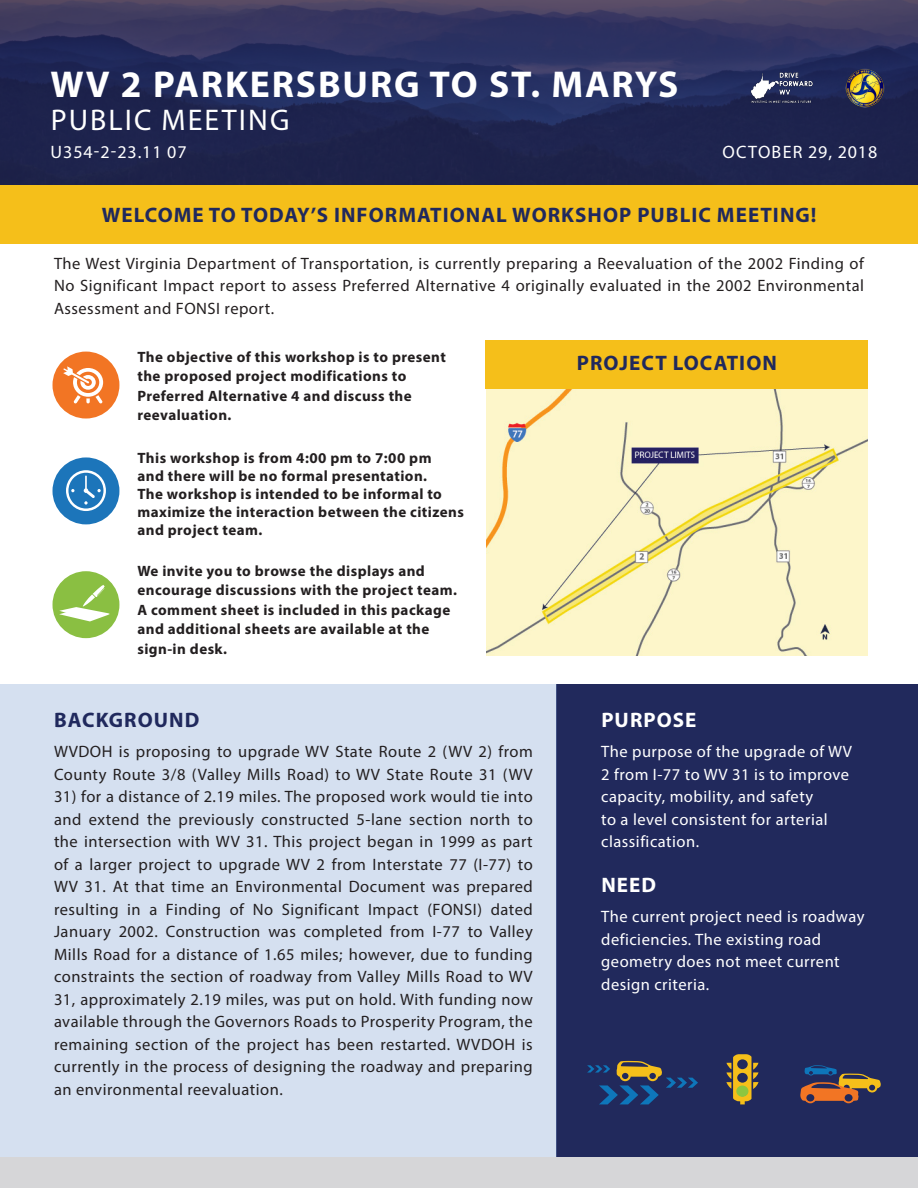
<style>
.page{position:relative;width:918px;height:1188px;background:#fff}
.page>*{position:absolute;margin:0;border:0;box-sizing:border-box;transform-origin:0 0}
.t1{font:700 37.5px "Myriad Pro";letter-spacing:.05em;color:#fff}
.t2{font:30px "Myriad Pro";letter-spacing:.07em;color:#fff}
.t3{font:700 21px "Myriad Pro";letter-spacing:.05em;color:#20295d}
.t4{font:700 21px "Myriad Pro";letter-spacing:.05em;color:#fff}
.t5{font:18px "Myriad Pro";letter-spacing:.05em;color:#fff}
.t6{font:16.5px/22.5px "Myriad Pro";letter-spacing:.03em;color:#231f20;text-align:justify}
.t7{font:16.5px/22.5px "Myriad Pro";letter-spacing:.03em;color:#fff}
.t8{font:700 15px/19.5px "Myriad Pro";letter-spacing:.03em;color:#231f20}
</style>
<div class="page">
<div style="left:556px;top:684px;width:362px;height:486px;background:#21295c"></div>
<div style="left:0;top:684px;width:556px;height:486px;background:#d5e0f0"></div>
<svg style="left:0;top:0;width:918px;height:185px;background:#272c57"></svg>
<img style="left:843px;top:67px;width:43px;height:43px">
<img style="left:748px;top:69px;width:67px;height:36px">
<div style="left:0;top:185px;width:918px;height:58px;background:#f5bf1a"></div>
<svg style="left:726px;top:1054px;width:33px;height:50px"></svg>
<div style="left:736px;top:1086px;width:12px;height:11px;background:#8cc640;border-radius:50%"></div>
<svg style="left:800px;top:1065px;width:81px;height:38px"></svg>
<svg style="left:587px;top:1061px;width:111px;height:43px"></svg>
<div style="left:0;top:1157px;width:918px;height:31px;background:#d6d6d8"></div>
<img style="left:486px;top:389px;width:382px;height:267px">
<div style="left:485px;top:340px;width:383px;height:49px;background:#f5bf1a"></div>
<div style="left:52px;top:571px;width:67px;height:67px;background:#8abf42;border-radius:50%"></div>
<svg style="left:59px;top:585px;width:51px;height:36px"></svg>
<div style="left:52px;top:352px;width:67px;height:67px;background:#f27524;border-radius:50%"></div>
<svg style="left:63px;top:366px;width:40px;height:37px"></svg>
<div style="left:52px;top:457px;width:67px;height:67px;background:#1c75ba;border-radius:50%"></div>
<svg style="left:66px;top:470px;width:40px;height:41px"></svg>
<p class="t1" style="left:50px;top:59px;width:630px">WV 2 PARKERSBURG TO ST. MARYS</p>
<p class="t2" style="left:51px;top:101px;width:240px">PUBLIC MEETING</p>
<p class="t5" style="left:51px;top:141px;width:138px">U354-2-23.11 07</p>
<p class="t5" style="left:722px;top:141px;width:156px">OCTOBER 29, 2018</p>
<p class="t3" style="left:102px;top:201px;width:716px">WELCOME TO TODAY’S INFORMATIONAL WORKSHOP PUBLIC MEETING!</p>
<p class="t6" style="left:54px;top:252px;width:812px">The West Virginia Department of Transportation, is currently preparing a Reevaluation of the 2002 Finding of No Significant Impact report to assess Preferred Alternative 4 originally evaluated in the 2002 Environmental Assessment and FONSI report.</p>
<p class="t8" style="left:137px;top:346px;width:310px">The objective of this workshop is to present the proposed project modifications to Preferred Alternative 4 and discuss the reevaluation.</p>
<p class="t8" style="left:137px;top:449px;width:328px;line-height:18px">This workshop is from 4:00 pm to 7:00 pm<br>and there will be no formal presentation.<br>The workshop is intended to be informal to maximize the interaction between the citizens and project team.</p>
<p class="t8" style="left:137px;top:560px;width:321px">We invite you to browse the displays and encourage discussions with the project team.<br>A comment sheet is included in this package and additional sheets are available at the sign-in desk.</p>
<p class="t3" style="left:54px;top:706px;width:147px">BACKGROUND</p>
<p class="t6" style="left:54px;top:740px;width:480px">WVDOH is proposing to upgrade WV State Route 2 (WV 2) from<br>County Route 3/8 (Valley Mills Road) to WV State Route 31 (WV</p>
<p class="t6" style="left:54px;top:785px;width:480px">31) for a distance of 2.19 miles. The proposed work would tie into and extend the previously constructed 5-lane section north to the intersection with WV 31. This project began in 1999 as part of a larger project to upgrade WV 2 from Interstate 77 (I-77) to WV 31. At that time an Environmental Document was prepared resulting in a Finding of No Significant Impact (FONSI) dated January 2002. Construction was completed from I-77 to Valley Mills Road for a distance of 1.65 miles; however, due to funding constraints the section of roadway from Valley Mills Road to WV 31, approximately 2.19 miles, was put on hold. With funding now available through the Governors Roads to Prosperity Program, the remaining section of the project has been restarted. WVDOH is currently in the process of designing the roadway and preparing an environmental reevaluation.</p>
<p class="t3" style="left:577px;top:350px;width:202px">PROJECT LOCATION</p>
<p class="t4" style="left:601px;top:706px;width:97px">PURPOSE</p>
<p class="t7" style="left:601px;top:740px;width:252px">The purpose of the upgrade of WV<br>2 from I-77 to WV 31 is to improve capacity, mobility, and safety<br>to a level consistent for arterial classification.</p>
<p class="t4" style="left:601px;top:871px;width:56px">NEED</p>
<p class="t7" style="left:601px;top:905px;width:265px">The current project need is roadway deficiencies. The existing road geometry does not meet current design criteria.</p>
</div>
